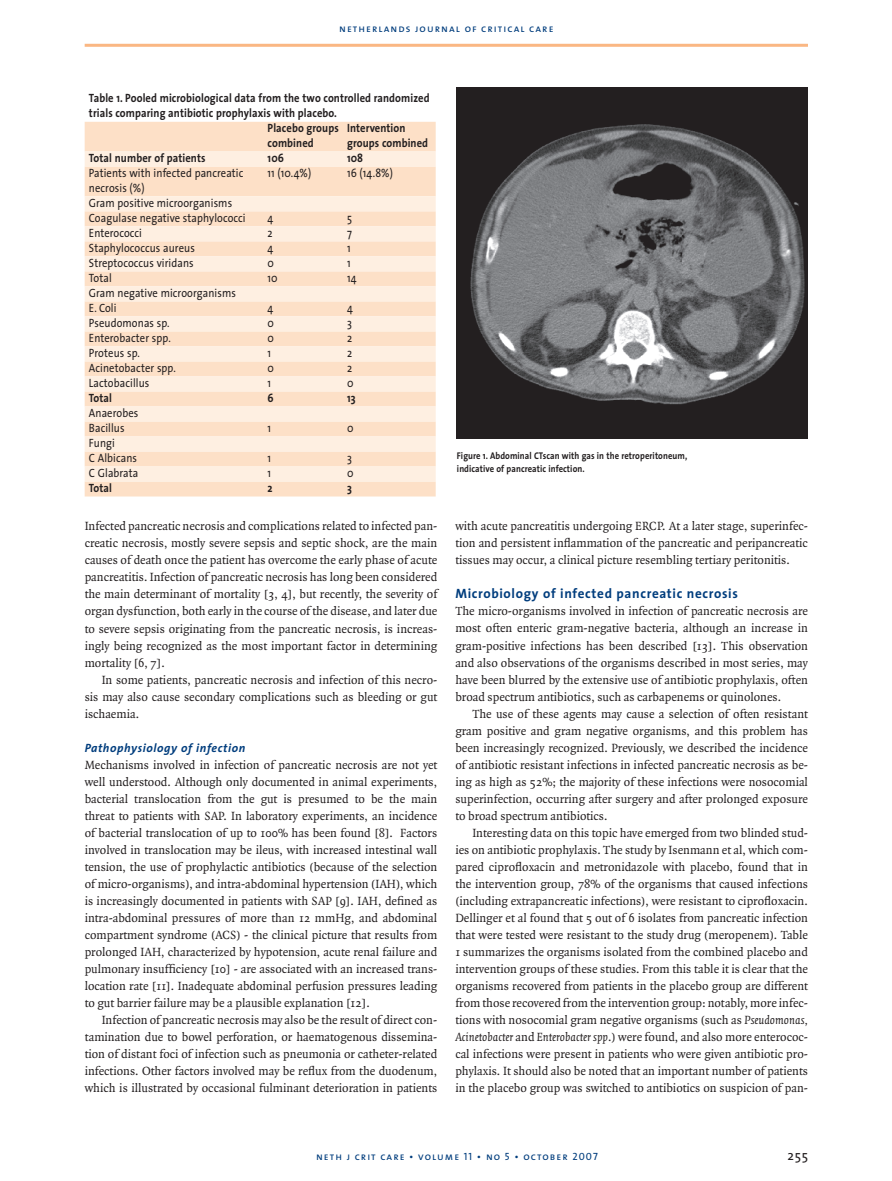
<style>
.page{position:relative;width:892px;height:1181px;background:#fff}
.page>*{position:absolute;margin:0;border:0;box-sizing:border-box;transform-origin:0 0}
.t1{font:700 13.5px "The Sans";letter-spacing:.05em;color:#013d7d}
.t2{font:13.5px "The Sans";color:#231f20}
.t3{font:12.75px/17px "Quadraat";color:#231f20;text-align:justify}
.t4{font:12px/15px "The Sans";letter-spacing:.01em;color:#231f20;scale:.88 1}
.t5{font:700 12px/15px "The Sans";letter-spacing:.01em;color:#231f20;scale:.88 1}
.t6{font:italic 700 12px "The Sans";letter-spacing:.05em;color:#013d7d}
.t7{font:10.5px "The Sans Caps";letter-spacing:.1em;color:#013d7d}
.t8{font:700 9.75px/12.8px "The Sans";letter-spacing:.01em;color:#231f20;scale:.88 1}
.s1{font-style:italic}
</style>
<div class="page">
<hr style="left:85px;top:44px;width:722px;height:3px;background:#fab783">
<div style="left:85px;top:122px;width:350px;height:374px;background:#fde0c7"></div>
<svg style="left:85px;top:151px;width:350px;height:330px;background:#fde7d4"></svg>
<img style="left:457px;top:88px;width:350px;height:351px">
<p class="t7" style="left:339px;top:19px;width:216px">netherlands journal of critical care</p>
<p class="t5" style="left:89px;top:90px;width:388px">Table 1. Pooled microbiological data from the two controlled randomized</p>
<p class="t5" style="left:89px;top:105px;width:283px">trials comparing antibiotic prophylaxis with placebo.</p>
<p class="t5" style="left:267px;top:120px;width:82px">Placebo groups</p>
<p class="t5" style="left:267px;top:135px;width:54px">combined</p>
<p class="t5" style="left:347px;top:120px;width:94px">Intervention groups combined</p>
<p class="t5" style="left:89px;top:150px;width:134px">Total number of patients</p>
<p class="t5" style="left:267px;top:150px;width:20px">106</p>
<p class="t5" style="left:347px;top:150px;width:20px">108</p>
<p class="t4" style="left:89px;top:165px;width:177px">Patients with infected pancreatic necrosis (%)</p>
<p class="t4" style="left:267px;top:165px;width:51px">11 (10.4%)</p>
<p class="t4" style="left:347px;top:165px;width:54px">16 (14.8%)</p>
<p class="t4" style="left:89px;top:194px;width:180px">Gram positive microorganisms<br>Coagulase negative staphylococci</p>
<p class="t4" style="left:267px;top:209px;width:8px">4</p>
<p class="t4" style="left:347px;top:209px;width:7px">5</p>
<p class="t4" style="left:89px;top:224px;width:62px">Enterococci</p>
<p class="t4" style="left:267px;top:224px;width:7px">2</p>
<p class="t4" style="left:347px;top:224px;width:7px">7</p>
<p class="t4" style="left:89px;top:239px;width:122px">Staphylococcus aureus</p>
<p class="t4" style="left:267px;top:239px;width:8px">4</p>
<p class="t4" style="left:347px;top:239px;width:6px">1</p>
<p class="t4" style="left:89px;top:254px;width:121px">Streptococcus viridans</p>
<p class="t4" style="left:267px;top:254px;width:9px">0</p>
<p class="t4" style="left:347px;top:254px;width:6px">1</p>
<p class="t4" style="left:89px;top:269px;width:27px">Total</p>
<p class="t4" style="left:267px;top:269px;width:13px">10</p>
<p class="t4" style="left:347px;top:269px;width:12px">14</p>
<p class="t4" style="left:89px;top:284px;width:168px">Gram negative microorganisms<br>E. Coli</p>
<p class="t4" style="left:267px;top:299px;width:8px">4</p>
<p class="t4" style="left:347px;top:299px;width:8px">4</p>
<p class="t4" style="left:89px;top:314px;width:93px">Pseudomonas sp.</p>
<p class="t4" style="left:267px;top:314px;width:9px">0</p>
<p class="t4" style="left:347px;top:314px;width:7px">3</p>
<p class="t4" style="left:89px;top:329px;width:94px">Enterobacter spp.</p>
<p class="t4" style="left:267px;top:329px;width:9px">0</p>
<p class="t4" style="left:347px;top:329px;width:7px">2</p>
<p class="t4" style="left:89px;top:344px;width:59px">Proteus sp.</p>
<p class="t4" style="left:267px;top:344px;width:6px">1</p>
<p class="t4" style="left:347px;top:344px;width:7px">2</p>
<p class="t4" style="left:89px;top:359px;width:100px">Acinetobacter spp.</p>
<p class="t4" style="left:267px;top:359px;width:9px">0</p>
<p class="t4" style="left:347px;top:359px;width:7px">2</p>
<p class="t4" style="left:89px;top:374px;width:70px">Lactobacillus</p>
<p class="t4" style="left:267px;top:374px;width:6px">1</p>
<p class="t4" style="left:347px;top:374px;width:9px">0</p>
<p class="t5" style="left:89px;top:389px;width:28px">Total</p>
<p class="t5" style="left:267px;top:389px;width:8px">6</p>
<p class="t5" style="left:347px;top:389px;width:11px">13</p>
<p class="t4" style="left:89px;top:404px;width:58px">Anaerobes<br>Bacillus</p>
<p class="t4" style="left:267px;top:419px;width:6px">1</p>
<p class="t4" style="left:347px;top:419px;width:9px">0</p>
<p class="t4" style="left:89px;top:434px;width:56px">Fungi<br>C Albicans</p>
<p class="t4" style="left:267px;top:449px;width:6px">1</p>
<p class="t4" style="left:347px;top:449px;width:7px">3</p>
<p class="t4" style="left:89px;top:464px;width:58px">C Glabrata</p>
<p class="t4" style="left:267px;top:464px;width:6px">1</p>
<p class="t4" style="left:347px;top:464px;width:9px">0</p>
<p class="t5" style="left:89px;top:479px;width:28px">Total</p>
<p class="t5" style="left:267px;top:479px;width:7px">2</p>
<p class="t5" style="left:347px;top:479px;width:7px">3</p>
<p class="t3" style="left:85px;top:518px;width:354px">Infected pancreatic necrosis and complications related to infected pan&shy;creatic necrosis, mostly severe sepsis and septic shock, are the main causes of death once the patient has overcome the early phase of acute pancreatitis. Infection of pancreatic necrosis has long been considered the main determinant of mortality [3, 4], but recently, the severity of organ dysfunction, both early in the course of the disease, and later due to severe sepsis originating from the pancreatic necrosis, is increas&shy;ingly being recognized as the most important factor in determining mortality [6, 7].</p>
<p class="t3" style="left:85px;top:671px;width:354px;text-indent:17px">In some patients, pancreatic necrosis and infection of this necro&shy;sis may also cause secondary complications such as bleeding or gut ischaemia.</p>
<p class="t6" style="left:85px;top:737px;width:162px">Pathophysiology of infection</p>
<p class="t3" style="left:85px;top:756px;width:354px">Mechanisms involved in infection of pancreatic necrosis are not yet well understood. Although only documented in animal experiments, bacterial translocation from the gut is presumed to be the main threat to patients with SAP. In laboratory experiments, an incidence of bacterial translocation of up to 100% has been found [8]. Factors involved in translocation may be ileus, with increased intestinal wall tension, the use of prophylactic antibiotics (because of the selection of micro-organisms), and intra-abdominal hypertension (IAH), which is increasingly documented in patients with SAP [9]. IAH, defined as intra-abdominal pressures of more than 12 mmHg, and abdominal compartment syndrome (ACS) - the clinical picture that results from prolonged IAH, characterized by hypotension, acute renal failure and pulmonary insufficiency [10] - are associated with an increased trans&shy;location rate [11]. Inadequate abdominal perfusion pressures leading to gut barrier failure may be a plausible explanation [12].</p>
<p class="t3" style="left:85px;top:1011px;width:354px;text-indent:17px">Infection of pancreatic necrosis may also be the result of direct con&shy;tamination due to bowel perforation, or haematogenous dissemina&shy;tion of distant foci of infection such as pneumonia or catheter-related infections. Other factors involved may be reflux from the duodenum, which is illustrated by occasional fulminant deterioration in patients</p>
<p class="t8" style="left:457px;top:449px;width:263px">Figure 1. Abdominal CTscan with gas in the retroperitoneum, indicative of pancreatic infection.</p>
<p class="t3" style="left:455px;top:518px;width:354px">with acute pancreatitis undergoing ERCP. At a later stage, superinfec&shy;tion and persistent inflammation of the pancreatic and peripancreatic tissues may occur, a clinical picture resembling tertiary peritonitis.</p>
<p class="t1" style="left:455px;top:582px;width:284px">Microbiology of infected pancreatic necrosis</p>
<p class="t3" style="left:455px;top:603px;width:354px">The micro-organisms involved in infection of pancreatic necrosis are most often enteric gram-negative bacteria, although an increase in gram-positive infections has been described [13]. This observation and also observations of the organisms described in most series, may have been blurred by the extensive use of antibiotic prophylaxis, often broad spectrum antibiotics, such as carbapenems or quinolones.</p>
<p class="t3" style="left:455px;top:705px;width:354px;text-indent:17px">The use of these agents may cause a selection of often resistant gram positive and gram negative organisms, and this problem has been increasingly recognized. Previously, we described the incidence of antibiotic resistant infections in infected pancreatic necrosis as be&shy;ing as high as 52%; the majority of these infections were nosocomial superinfection, occurring after surgery and after prolonged exposure to broad spectrum antibiotics.</p>
<p class="t3" style="left:455px;top:824px;width:354px;text-indent:17px">Interesting data on this topic have emerged from two blinded stud&shy;ies on antibiotic prophylaxis. The study by Isenmann et al, which com&shy;pared ciprofloxacin and metronidazole with placebo, found that in the intervention group, 78% of the organisms that caused infections (including extrapancreatic infections), were resistant to ciprofloxacin.<br>Dellinger et al found that 5 out of 6 isolates from pancreatic infection that were tested were resistant to the study drug (meropenem). Table 1 summarizes the organisms isolated from the combined placebo and intervention groups of these studies. From this table it is clear that the organisms recovered from patients in the placebo group are different from those recovered from the intervention group: notably, more infec&shy;tions with nosocomial gram negative organisms (such as <span class="s1">Pseudomonas, Acinetobacter</span> and <span class="s1">Enterobacter spp</span>.) were found, and also more enterococ&shy;cal infections were present in patients who were given antibiotic pro&shy;phylaxis. It should also be noted that an important number of patients in the placebo group was switched to antibiotics on suspicion of pan-</p>
<p class="t7" style="left:316px;top:1147px;width:283px">neth j crit care • volume 11 • no 5 • october 2007</p>
<p class="t2" style="left:787px;top:1143px;width:22px">255</p>
</div>
